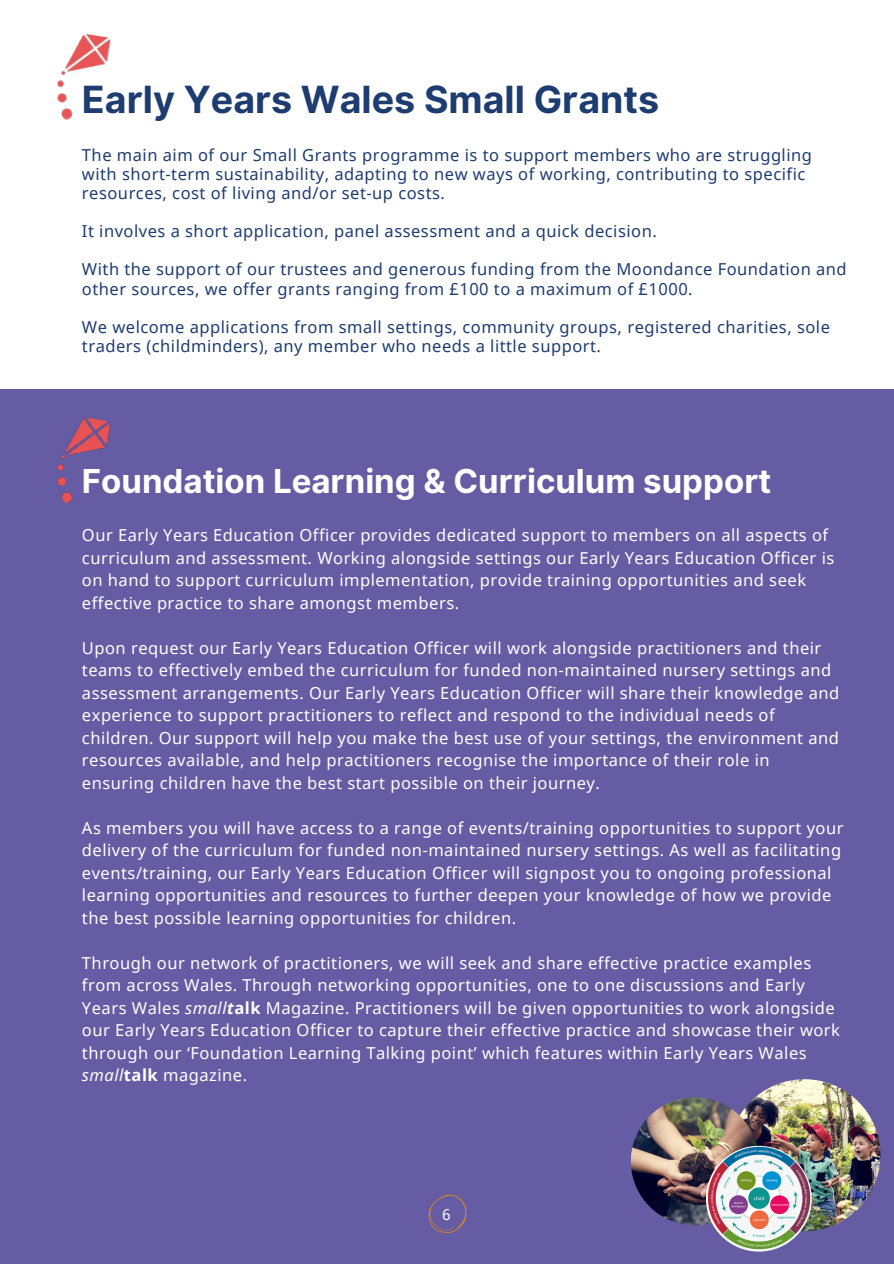
<style>
.page{position:relative;width:894px;height:1264px;background:#fff}
.page>*{position:absolute;margin:0;border:0;box-sizing:border-box;transform-origin:0 0}
.t1{font:700 37.5px "Inter";color:#1d3c70}
.t2{font:700 33px "Inter";color:#fff}
.t3{font:16.5px/22.5px "Noto Sans";letter-spacing:.03em;color:#fff}
.t4{font:16.5px/19.2px "Noto Sans";letter-spacing:.03em;color:#1d3c70}
.t5{font:15px "Noto Sans";color:#fff}
.s1{font-style:italic}
.s2{font-weight:700;font-style:italic}
.s3{font-weight:700}
</style>
<div class="page">
<div style="left:0;top:389px;width:893px;height:874px;background:#655ca3"></div>
<svg style="left:428px;top:1194px;width:38px;height:39px"></svg>
<img style="left:728px;top:1079px;width:152px;height:152px;border-radius:50%">
<img style="left:630px;top:1097px;width:128px;height:128px;border-radius:50%">
<img style="left:705px;top:1145px;width:106px;height:106px;border-radius:50%">
<img style="left:57px;top:34px;width:54px;height:86px">
<img style="left:57px;top:417px;width:54px;height:87px">
<p class="t1" style="left:82px;top:77px;width:578px">Early Years Wales Small Grants</p>
<p class="t4" style="left:82px;top:145px;width:731px">The main aim of our Small Grants programme is to support members who are struggling with short-term sustainability, adapting to new ways of working, contributing to specific resources, cost of living and/or set-up costs.</p>
<p class="t4" style="left:82px;top:221px;width:576px">It involves a short application, panel assessment and a quick decision.</p>
<p class="t4" style="left:82px;top:259px;width:766px">With the support of our trustees and generous funding from the Moondance Foundation and other sources, we offer grants ranging from £100 to a maximum of £1000.</p>
<p class="t4" style="left:82px;top:317px;width:749px">We welcome applications from small settings, community groups, registered charities, sole traders (childminders), any member who needs a little support.</p>
<p class="t2" style="left:82px;top:461px;width:690px">Foundation Learning &amp; Curriculum support</p>
<p class="t3" style="left:82px;top:523px;width:753px">Our Early Years Education Officer provides dedicated support to members on all aspects of curriculum and assessment. Working alongside settings our Early Years Education Officer is on hand to support curriculum implementation, provide training opportunities and seek effective practice to share amongst members.</p>
<p class="t3" style="left:82px;top:636px;width:758px">Upon request our Early Years Education Officer will work alongside practitioners and their teams to effectively embed the curriculum for funded non-maintained nursery settings and assessment arrangements. Our Early Years Education Officer will share their knowledge and experience to support practitioners to reflect and respond to the individual needs of children. Our support will help you make the best use of your settings, the environment and resources available, and help practitioners recognise the importance of their role in ensuring children have the best start possible on their journey.</p>
<p class="t3" style="left:82px;top:816px;width:762px">As members you will have access to a range of events/training opportunities to support your delivery of the curriculum for funded non-maintained nursery settings. As well as facilitating events/training, our Early Years Education Officer will signpost you to ongoing professional learning opportunities and resources to further deepen your knowledge of how we provide the best possible learning opportunities for children.</p>
<h2 class="t3" style="left:82px;top:951px;width:759px">Through our network of practitioners, we will seek and share effective practice examples from across Wales. Through networking opportunities, one to one discussions and Early Years Wales <span class="s1">small</span><span class="s2">t</span><span class="s3">alk</span> Magazine. Practitioners will be given opportunities to work alongside our Early Years Education Officer to capture their effective practice and showcase their work through our ‘Foundation Learning Talking point’ which features within Early Years Wales <span class="s1">small</span><span class="s3">talk</span> magazine.</h2>
<h1 class="t5" style="left:442px;top:1203px;width:10px">6</h1>
</div>
